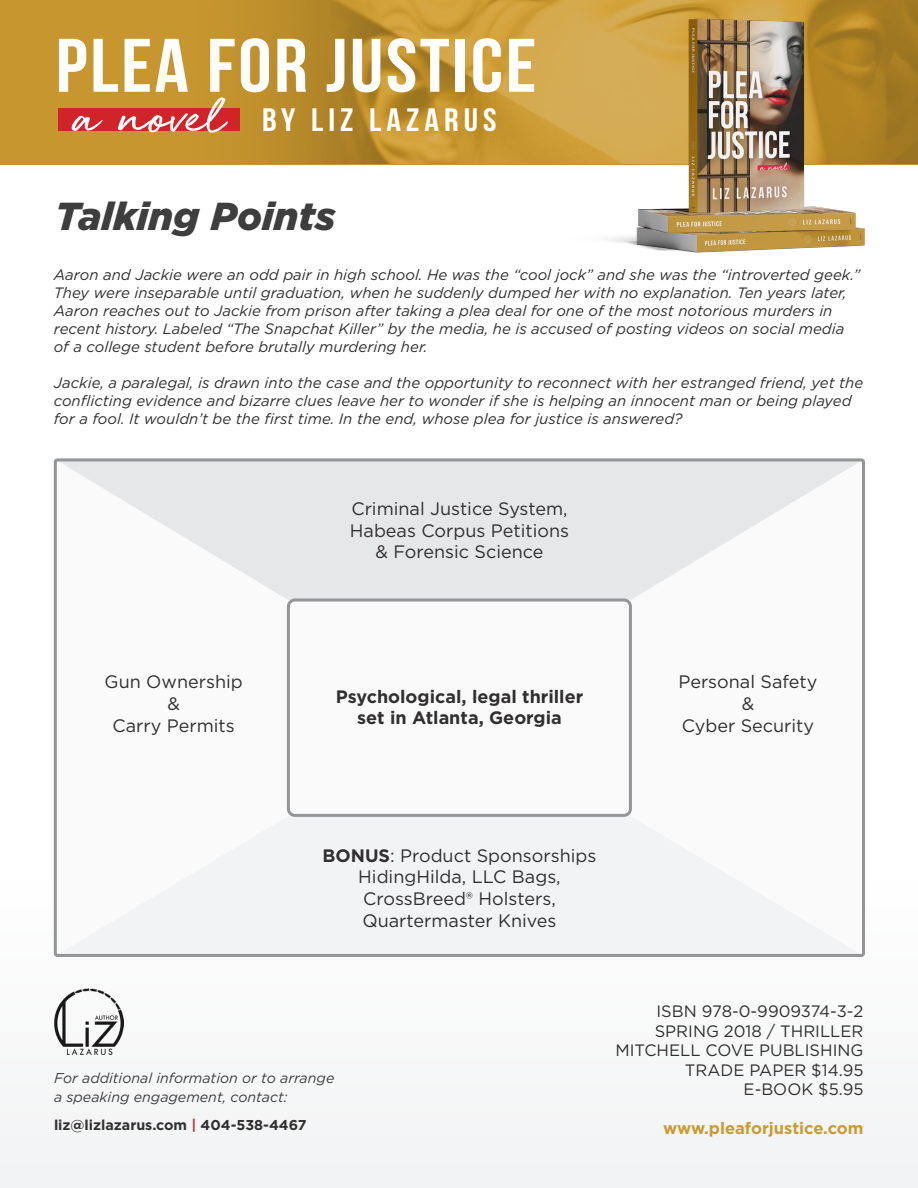
<style>
.page{position:relative;width:918px;height:1188px;background:#fff}
.page>*{position:absolute;margin:0;border:0;box-sizing:border-box;transform-origin:0 0}
.t1{font:700 75.6px "Bebas Neue";letter-spacing:.03em;color:#fff;scale:1.11 1}
.t2{font:60.15px "Golden Plains";color:#fff}
.t3{font:italic 900 39px "Gotham";color:#3e3e3f}
.t4{font:700 32.4px "Bebas Neue";letter-spacing:.14em;color:#fff;scale:1.11 1}
.t5{font:18px "Gotham";color:#312f30}
.t6{font:700 18px "Gotham";color:#312f30}
.t7{font:16.5px "Gotham";color:#312f30}
.t8{font:700 16.5px "Gotham";color:#ca9a35}
.t9{font:italic 15px/18px "Gotham";color:#312f30}
.t10{font:italic 14.25px "Gotham";color:#3e3e3f}
.t11{font:700 14.25px "Gotham";color:#312f30}
.s1{font-weight:700}
.s2{color:#d3312e}
</style>
<div class="page">
<div style="left:0;top:881px;width:918px;height:307px;background:#f2f3f4"></div>
<div style="left:0;top:0;width:918px;height:164px;background:#c7962e"></div>
<img style="left:268px;top:0;width:274px;height:164px">
<img style="left:542px;top:0;width:376px;height:253px">
<img style="left:54px;top:989px;width:70px;height:66px">
<div style="left:58px;top:108px;width:182px;height:23px;background:#d1232a"></div>
<div style="left:54px;top:459px;width:810px;height:497px;background:#fafafa"></div>
<svg style="left:60px;top:462px;width:799px;height:138px;fill:#e6e7e9"></svg>
<div style="left:54px;top:458px;width:811px;height:499px;border:3px solid #939598;border-radius:2px"></div>
<div style="left:287px;top:599px;width:345px;height:218px;border:3px solid #939598;border-radius:6px"></div>
<p class="t1" style="left:56px;top:24px;width:435px">PLEA FOR JUSTICE</p>
<p class="t2" style="left:72px;top:75px;width:154px">a novel</p>
<p class="t4" style="left:262px;top:102px;width:213px">BY LIZ LAZARUS</p>
<p class="t3" style="left:55px;top:189px;width:281px">Talking Points</p>
<p class="t9" style="left:54px;top:265px;width:808px">Aaron and Jackie were an odd pair in high school. He was the “cool jock” and she was the “introverted geek.” They were inseparable until graduation, when he suddenly dumped her with no explanation. Ten years later, Aaron reaches out to Jackie from prison after taking a plea deal for one of the most notorious murders in recent history. Labeled “The Snapchat Killer” by the media, he is accused of posting videos on social media of a college student before brutally murdering her.</p>
<p class="t9" style="left:54px;top:373px;width:811px">Jackie, a paralegal, is drawn into the case and the opportunity to reconnect with her estranged friend, yet the conflicting evidence and bizarre clues leave her to wonder if she is helping an innocent man or being played for a fool. It wouldn’t be the first time. In the end, whose plea for justice is answered?</p>
<p class="t5" style="left:351px;top:497px;width:218px">Criminal Justice System,</p>
<p class="t5" style="left:350px;top:519px;width:221px">Habeas Corpus Petitions</p>
<p class="t5" style="left:375px;top:541px;width:170px">&amp; Forensic Science</p>
<p class="t5" style="left:105px;top:670px;width:140px">Gun Ownership</p>
<p class="t5" style="left:167px;top:692px;width:14px">&amp;</p>
<p class="t5" style="left:113px;top:714px;width:124px">Carry Permits</p>
<p class="t6" style="left:336px;top:685px;width:249px">Psychological, legal thriller</p>
<p class="t6" style="left:357px;top:706px;width:206px">set in Atlanta, Georgia</p>
<p class="t5" style="left:678px;top:670px;width:141px">Personal Safety</p>
<p class="t5" style="left:742px;top:692px;width:14px">&amp;</p>
<p class="t5" style="left:682px;top:714px;width:134px">Cyber Security</p>
<p class="t5" style="left:323px;top:844px;width:275px"><span class="s1">BONUS</span>: Product Sponsorships</p>
<p class="t5" style="left:358px;top:865px;width:204px">HidingHilda, LLC Bags,</p>
<p class="t5" style="left:363px;top:887px;width:194px">CrossBreed® Holsters,</p>
<p class="t5" style="left:362px;top:909px;width:196px">Quartermaster Knives</p>
<p class="t10" style="left:54px;top:1069px;width:282px">For additional information or to arrange</p>
<p class="t10" style="left:54px;top:1088px;width:235px">a speaking engagement, contact:</p>
<p class="t11" style="left:54px;top:1116px;width:254px">liz@lizlazarus.com <span class="s2">|</span> 404-538-4467</p>
<p class="t7" style="left:656px;top:1001px;width:209px">ISBN 978-0-9909374-3-2</p>
<p class="t7" style="left:655px;top:1020px;width:210px">SPRING 2018 / THRILLER</p>
<p class="t7" style="left:615px;top:1040px;width:250px">MITCHELL COVE PUBLISHING</p>
<p class="t7" style="left:685px;top:1059px;width:180px">TRADE PAPER $14.95</p>
<p class="t7" style="left:744px;top:1079px;width:121px">E-BOOK $5.95</p>
<p class="t8" style="left:663px;top:1117px;width:202px">www.pleaforjustice.com</p>
</div>
